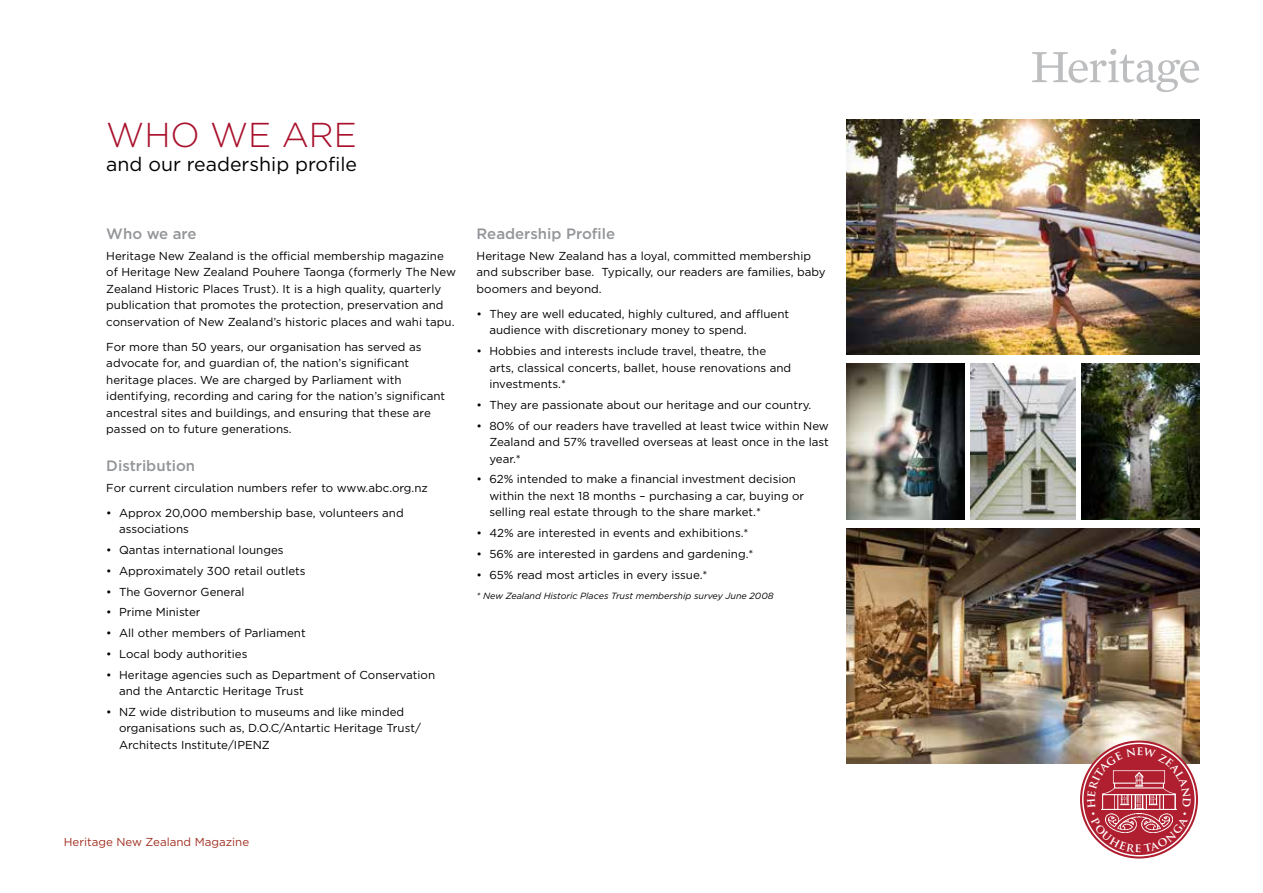
<style>
.page{position:relative;width:1263px;height:893px;background:#fff}
.page>*{position:absolute;margin:0;border:0;box-sizing:border-box;transform-origin:0 0}
.t1{font:300 34.5px "Gotham";color:#a9112c}
.t2{font:19.5px "Gotham";color:#000}
.t3{font:500 15px "Gotham";color:#939598}
.t4{font:11.55px/16.5px "Gotham";color:#000}
.t5{font:11.55px "Gotham";color:#a03123}
.t6{font:italic 9px "Gotham";color:#000}
</style>
<div class="page">
<svg style="left:1032px;top:49px;width:167px;height:43px"></svg>
<img style="left:847px;top:120px;width:352px;height:235px">
<img style="left:971px;top:363px;width:104px;height:157px">
<img style="left:1081px;top:363px;width:118px;height:157px">
<img style="left:847px;top:363px;width:117px;height:157px">
<img style="left:847px;top:528px;width:352px;height:236px">
<svg style="left:1080px;top:740px;width:118px;height:118px"></svg>
<svg style="left:1083px;top:743px;width:112px;height:113px"></svg>
<svg style="left:1087px;top:748px;width:104px;height:104px;background:#bc4955"></svg>
<h1 class="t1" style="left:106px;top:116px;width:252px">WHO WE ARE</h1>
<h2 class="t2" style="left:106px;top:153px;width:252px">and our readership profile</h2>
<p class="t3" style="left:106px;top:225px;width:92px">Who we are</p>
<p class="t4" style="left:106px;top:247px;width:351px">Heritage New Zealand is the official membership magazine of Heritage New Zealand Pouhere Taonga (formerly The New Zealand Historic Places Trust). It is a high quality, quarterly publication that promotes the protection, preservation and conservation of New Zealand’s historic places and wahi tapu.</p>
<p class="t4" style="left:106px;top:338px;width:340px">For more than 50 years, our organisation has served as advocate for, and guardian of, the nation’s significant heritage places. We are charged by Parliament with identifying, recording and caring for the nation’s significant ancestral sites and buildings, and ensuring that these are passed on to future generations.</p>
<p class="t3" style="left:106px;top:457px;width:90px">Distribution</p>
<p class="t4" style="left:106px;top:479px;width:323px">For current circulation numbers refer to www.abc.org.nz</p>
<p class="t4" style="left:119px;top:504px;width:286px;text-indent:-13px">• Approx 20,000 membership base, volunteers and associations</p>
<p class="t4" style="left:106px;top:542px;width:179px">• Qantas international lounges</p>
<p class="t4" style="left:106px;top:562px;width:201px">• Approximately 300 retail outlets</p>
<p class="t4" style="left:106px;top:583px;width:140px">• The Governor General</p>
<p class="t4" style="left:106px;top:604px;width:96px">• Prime Minister</p>
<p class="t4" style="left:106px;top:625px;width:201px">• All other members of Parliament</p>
<p class="t4" style="left:106px;top:645px;width:143px">• Local body authorities</p>
<p class="t4" style="left:119px;top:666px;width:318px;text-indent:-13px">• Heritage agencies such as Department of Conservation and the Antarctic Heritage Trust</p>
<p class="t4" style="left:119px;top:703px;width:303px;text-indent:-13px">• NZ wide distribution to museums and like minded organisations such as, D.O.C/Antartic Heritage Trust/<br>Architects Institute/IPENZ</p>
<p class="t3" style="left:477px;top:225px;width:140px">Readership Profile</p>
<p class="t4" style="left:477px;top:247px;width:351px">Heritage New Zealand has a loyal, committed membership and subscriber base. Typically, our readers are families, baby boomers and beyond.</p>
<p class="t4" style="left:489px;top:305px;width:301px;text-indent:-13px">• They are well educated, highly cultured, and affluent audience with discretionary money to spend.</p>
<p class="t4" style="left:489px;top:343px;width:303px;text-indent:-13px">• Hobbies and interests include travel, theatre, the arts, classical concerts, ballet, house renovations and investments.*</p>
<p class="t4" style="left:477px;top:396px;width:336px">• They are passionate about our heritage and our country.</p>
<p class="t4" style="left:489px;top:417px;width:341px;text-align:justify;text-indent:-13px">• 80% of our readers have travelled at least twice within New Zealand and 57% travelled overseas at least once in the last year.*</p>
<p class="t4" style="left:489px;top:471px;width:316px;text-indent:-13px">• 62% intended to make a financial investment decision within the next 18 months – purchasing a car, buying or selling real estate through to the share market.*</p>
<p class="t4" style="left:477px;top:525px;width:273px">• 42% are interested in events and exhibitions.*</p>
<p class="t4" style="left:477px;top:545px;width:278px">• 56% are interested in gardens and gardening.*</p>
<p class="t4" style="left:477px;top:566px;width:232px">• 65% read most articles in every issue.*</p>
<p class="t6" style="left:477px;top:591px;width:298px">* New Zealand Historic Places Trust membership survey June 2008</p>
<p class="t5" style="left:64px;top:836px;width:187px">Heritage New Zealand Magazine</p>
</div>
